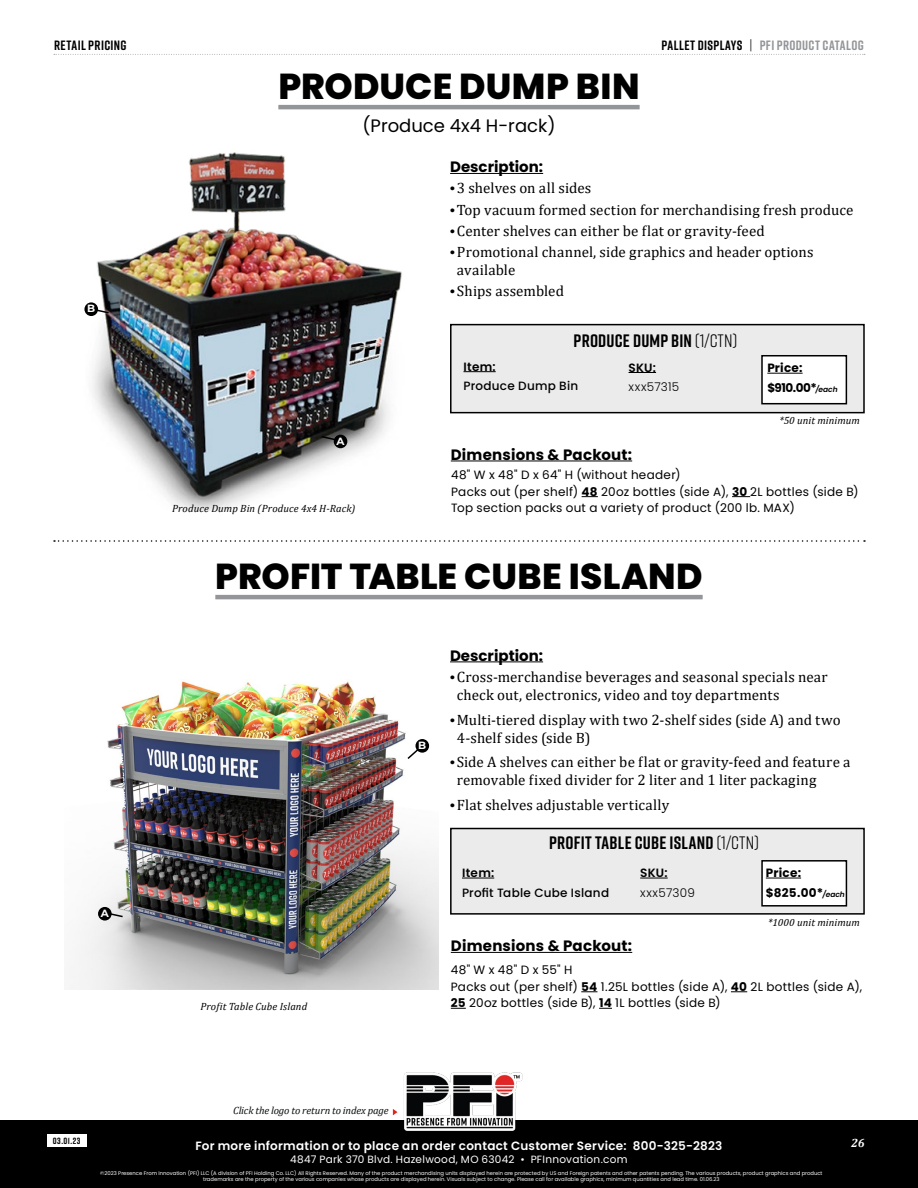
<style>
.page{position:relative;width:918px;height:1188px;background:#fff}
.page>*{position:absolute;margin:0;border:0;box-sizing:border-box;transform-origin:0 0}
.t1{font:800 36px "Poppins";letter-spacing:.005em;color:#000}
.t2{font:700 18px "Rift";letter-spacing:.01em;color:#000}
.t3{font:18px "Poppins";color:#000}
.t4{font:15px/18px "Cambria";letter-spacing:.01em;color:#000}
.t5{font:700 15px "Poppins";letter-spacing:.01em;color:#000}
.t6{font:700 13.5px "Rift";letter-spacing:.03em;color:#939598}
.t7{font:700 13.5px "Rift";letter-spacing:.02em;color:#000}
.t8{font:12px/16.5px "Poppins";letter-spacing:.025em;color:#000}
.t9{font:600 12px "Poppins";letter-spacing:.025em;color:#fff}
.t10{font:700 12px/19.5px "Poppins";letter-spacing:.015em;color:#000}
.t11{font:500 12px "Poppins";letter-spacing:.02em;color:#000}
.t12{font:600 12px "Poppins";letter-spacing:.025em;color:#000}
.t13{font:300 12px "Poppins";letter-spacing:.025em;color:#000}
.t14{font:italic 700 12px "Cambria";color:#fff}
.t15{font:italic 10.5px "Cambria";letter-spacing:.01em;color:#000}
.t16{font:10.5px "Poppins";letter-spacing:.025em;color:#fff}
.t17{font:italic 10.5px "Cambria";letter-spacing:-.01em;color:#0c0f0f}
.t18{font:700 10.5px "Montserrat";color:#fff}
.t19{font:700 9px "Rift";letter-spacing:.055em;color:#000}
.t20{font:5.25px/6.3px "Poppins";color:#fff;text-align:center}
.s1{color:#000}
.s2{font-weight:400;color:#000}
.s3{font-family:"Arial";font-weight:700;font-size:13.5px}
.s4{font-weight:400}
.s5{font-weight:600;font-style:italic;font-size:7.5px}
.s6{font-weight:700}
</style>
<div class="page">
<div style="left:0;top:1120px;width:918px;height:68px;background:#000"></div>
<div style="left:47px;top:1134px;width:39px;height:13px;background:#fff"></div>
<img style="left:403px;top:1072px;width:120px;height:59px">
<svg style="left:393px;top:1109px;width:5px;height:6px"></svg>
<img style="left:71px;top:680px;width:367px;height:309px">
<hr style="left:278px;top:105px;width:362px;height:4px;background:#939598">
<svg style="left:54px;top:54px;width:811px;height:1px"></svg>
<div style="left:450px;top:324px;width:415px;height:89px;background:#ebebec;border:2px solid #000"></div>
<div style="left:762px;top:356px;width:84px;height:48px;background:#fff"></div>
<div style="left:761px;top:355px;width:86px;height:49px;border:2px solid #000"></div>
<hr style="left:450px;top:173px;width:93px;height:1px;background:#000">
<hr style="left:451px;top:461px;width:181px;height:1px;background:#000">
<svg style="left:582px;top:496px;width:16px;height:1px"></svg>
<svg style="left:732px;top:496px;width:18px;height:1px"></svg>
<hr style="left:464px;top:371px;width:32px;height:1px;background:#000">
<svg style="left:629px;top:372px;width:27px;height:1px"></svg>
<hr style="left:767px;top:373px;width:36px;height:1px;background:#000">
<hr style="left:215px;top:595px;width:488px;height:4px;background:#939598">
<hr style="left:450px;top:662px;width:93px;height:1px;background:#000">
<div style="left:451px;top:829px;width:413px;height:85px;background:#ebebec"></div>
<div style="left:450px;top:828px;width:415px;height:87px;border:2px solid #000"></div>
<div style="left:762px;top:861px;width:84px;height:45px;background:#fff"></div>
<div style="left:761px;top:860px;width:86px;height:47px;border:2px solid #000"></div>
<svg style="left:640px;top:878px;width:28px;height:1px"></svg>
<hr style="left:766px;top:878px;width:35px;height:1px;background:#000">
<hr style="left:462px;top:878px;width:32px;height:1px;background:#000">
<svg style="left:581px;top:991px;width:16px;height:1px"></svg>
<svg style="left:731px;top:991px;width:16px;height:1px"></svg>
<svg style="left:451px;top:1008px;width:15px;height:1px"></svg>
<svg style="left:599px;top:1008px;width:13px;height:1px"></svg>
<hr style="left:451px;top:952px;width:181px;height:1px;background:#000">
<img style="left:85px;top:152px;width:317px;height:359px">
<div style="left:334px;top:435px;width:13px;height:13px;background:#000;border-radius:50%"></div>
<div style="left:98px;top:907px;width:14px;height:14px;background:#000;border-radius:50%"></div>
<svg style="left:320px;top:435px;width:17px;height:6px"></svg>
<svg style="left:95px;top:308px;width:15px;height:7px"></svg>
<div style="left:84px;top:302px;width:14px;height:14px;background:#000;border-radius:50%"></div>
<div style="left:415px;top:739px;width:14px;height:14px;background:#000;border-radius:50%"></div>
<svg style="left:406px;top:747px;width:14px;height:14px"></svg>
<svg style="left:110px;top:912px;width:14px;height:6px"></svg>
<svg style="left:54px;top:540px;width:811px;height:2px"></svg>
<p class="t7" style="left:54px;top:36px;width:74px">RETAIL PRICING</p>
<p class="t18" style="left:87px;top:301px;width:10px">B</p>
<p class="t18" style="left:101px;top:906px;width:10px">A</p>
<h1 class="t1" style="left:278px;top:65px;width:363px">PRODUCE DUMP BIN</h1>
<p class="t3" style="left:362px;top:115px;width:195px">(Produce 4x4 H-rack)</p>
<p class="t5" style="left:450px;top:158px;width:95px">Description:</p>
<p class="t6" style="left:661px;top:36px;width:204px"><span class="s1">PALLET DISPLAYS</span> <span class="s2">|</span> PFI PRODUCT CATALOG</p>
<p class="t4" style="left:450px;top:179px;width:143px"><span class="s3">•</span>3 shelves on all sides</p>
<p class="t4" style="left:450px;top:200px;width:405px"><span class="s3">•</span>Top vacuum formed section for merchandising fresh produce</p>
<p class="t4" style="left:450px;top:222px;width:316px"><span class="s3">•</span>Center shelves can either be flat or gravity-feed</p>
<p class="t4" style="left:457px;top:243px;width:358px;text-indent:-7px"><span class="s3">•</span>Promotional channel, side graphics and header options available</p>
<p class="t4" style="left:450px;top:282px;width:115px"><span class="s3">•</span> Ships assembled</p>
<p class="t18" style="left:337px;top:433px;width:10px">A</p>
<p class="t15" style="left:172px;top:501px;width:185px">Produce Dump Bin (Produce 4x4 H-Rack)</p>
<p class="t2" style="left:574px;top:327px;width:165px">PRODUCE DUMP BIN <span class="s4">(1/CTN)</span></p>
<p class="t12" style="left:464px;top:360px;width:34px">Item:</p>
<p class="t11" style="left:464px;top:379px;width:116px">Produce Dump Bin</p>
<p class="t12" style="left:629px;top:360px;width:29px">SKU:</p>
<p class="t13" style="left:629px;top:380px;width:52px">xxx57315</p>
<p class="t5" style="left:451px;top:446px;width:183px">Dimensions &amp; Packout:</p>
<p class="t10" style="left:767px;top:358px;width:72px">Price: $910.00*<span class="s5">/each</span></p>
<p class="t15" style="left:779px;top:414px;width:82px">*50 unit minimum</p>
<p class="t8" style="left:451px;top:467px;width:409px">48" W x 48" D x 64" H (without header)<br>Packs out (per shelf) <span class="s6">48</span> 20oz bottles (side A), <span class="s6">30</span> 2L bottles (side B)<br>Top section packs out a variety of product (200 lb. MAX)</p>
<h1 class="t1" style="left:215px;top:555px;width:489px">PROFIT TABLE CUBE ISLAND</h1>
<p class="t15" style="left:200px;top:999px;width:108px">Profit Table Cube Island</p>
<p class="t18" style="left:418px;top:738px;width:10px">B</p>
<p class="t5" style="left:450px;top:647px;width:95px">Description:</p>
<p class="t4" style="left:457px;top:668px;width:373px;text-indent:-7px"><span class="s3">•</span>Cross-merchandise beverages and seasonal specials near check out, electronics, video and toy departments</p>
<p class="t4" style="left:457px;top:711px;width:385px;text-indent:-7px"><span class="s3">•</span>Multi-tiered display with two 2-shelf sides (side A) and two<br>4-shelf sides (side B)</p>
<p class="t4" style="left:457px;top:753px;width:395px;text-indent:-7px"><span class="s3">•</span> Side A shelves can either be flat or gravity-feed and feature a removable fixed divider for 2 liter and 1 liter packaging</p>
<p class="t4" style="left:450px;top:796px;width:221px"><span class="s3">•</span> Flat shelves adjustable vertically</p>
<p class="t2" style="left:549px;top:829px;width:211px">PROFIT TABLE CUBE ISLAND <span class="s4">(1/CTN)</span></p>
<p class="t12" style="left:462px;top:866px;width:34px">Item:</p>
<p class="t11" style="left:462px;top:885px;width:149px">Profit Table Cube Island</p>
<p class="t12" style="left:640px;top:866px;width:29px">SKU:</p>
<p class="t13" style="left:640px;top:885px;width:56px">xxx57309</p>
<p class="t5" style="left:451px;top:937px;width:183px">Dimensions &amp; Packout:</p>
<p class="t10" style="left:766px;top:863px;width:80px">Price: $825.00*<span class="s5">/each</span></p>
<p class="t15" style="left:768px;top:915px;width:93px">*1000 unit minimum</p>
<p class="t8" style="left:451px;top:962px;width:413px">48" W x 48" D x 55" H<br>Packs out (per shelf) <span class="s6">54</span> 1.25L bottles (side A), <span class="s6">40</span> 2L bottles (side A),<br><span class="s6">25</span> 20oz bottles (side B), <span class="s6">14</span> 1L bottles (side B)</p>
<p class="t17" style="left:233px;top:1103px;width:157px">Click the logo to return to index page</p>
<p class="t19" style="left:53px;top:1135px;width:29px">03.01.23</p>
<p class="t19" style="left:59px;top:1138px;width:29px">05.04.21</p>
<p class="t14" style="left:851px;top:1134px;width:15px">26</p>
<p class="t20" style="left:100px;top:1170px;width:724px">©2023 Presence From Innovation (PFI) LLC (A division of PFI Holding Co. LLC) All Rights Reserved. Many of the product merchandising units displayed herein are protected by US and Foreign patents and other patents pending. The various products, product graphics and product trademarks are the property of the various companies whose products are displayed herein. Visuals subject to change. Please call for available graphics, minimum quantities and lead time. 01.06.23</p>
<p class="t9" style="left:196px;top:1139px;width:528px">For more information or to place an order contact Customer Service: 800-325-2823</p>
<p class="t16" style="left:290px;top:1154px;width:339px">4847 Park 370 Blvd. Hazelwood, MO 63042 • PFInnovation.com</p>
</div>
